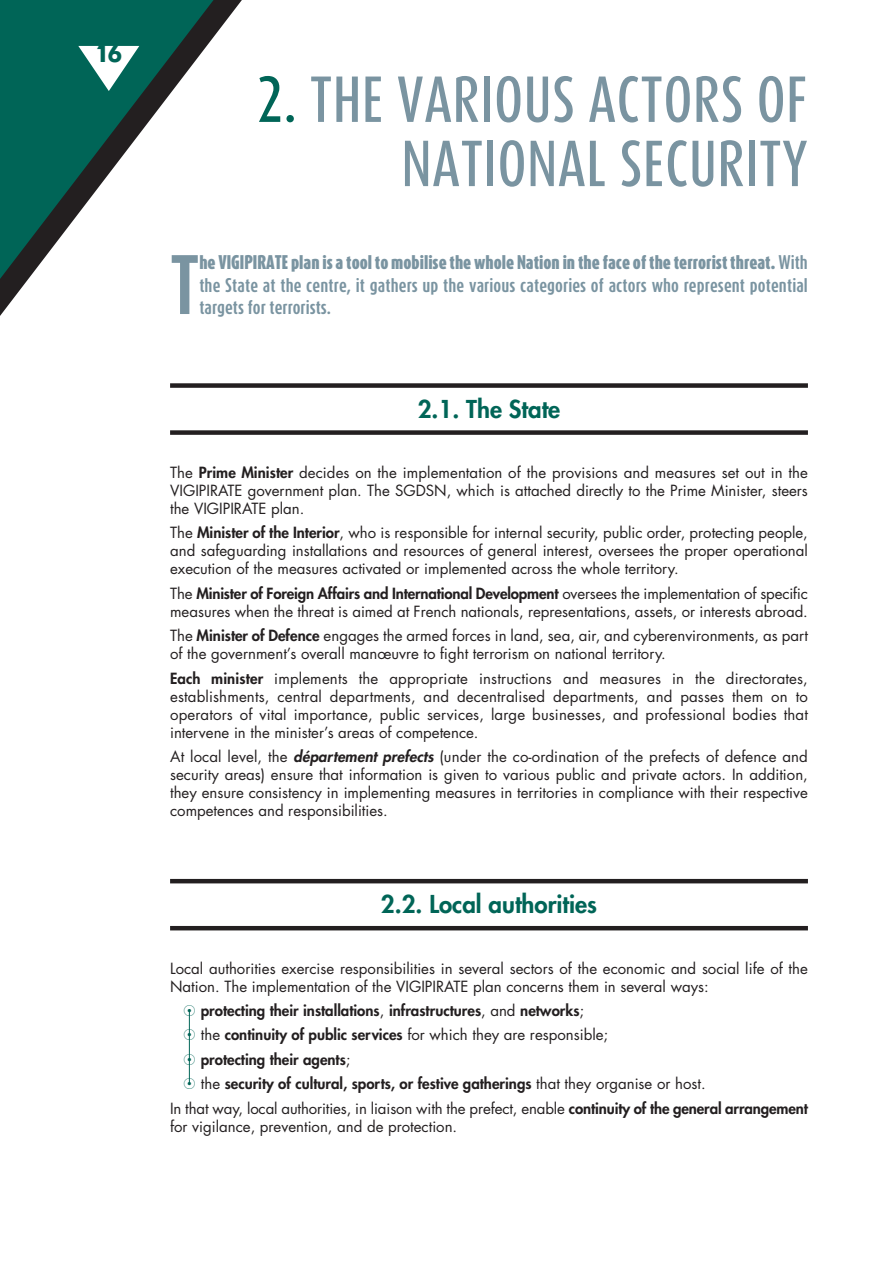
<style>
.page{position:relative;width:893px;height:1263px;background:#fff}
.page>*{position:absolute;margin:0;border:0;box-sizing:border-box;transform-origin:0 0}
.t1{font:700 70.05px "Dax Compact";color:#7a94a1}
.t2{font:500 54px/64.2px "Dax Compact";letter-spacing:.015em;color:#7a94a1;text-align:right}
.t3{font:800 24px "Futura Std";color:#006557}
.t4{font:700 23.7px "Futura BT";color:#006557}
.t5{font:700 16.5px/22.5px "Dax Compact";letter-spacing:.005em;color:#7a94a1;text-align:justify}
.t6{font:15px/18px "Futura Std";color:#231f20;text-align:justify}
.t7{font:800 15px "Futura Std";color:#231f20}
.s1{color:#006557}
.s2{font-weight:900}
.s3{font-weight:800}
.s4{font-weight:800;font-style:italic}
.s5{font-weight:400}
</style>
<div class="page">
<svg style="left:0;top:0;width:242px;height:316px"></svg>
<div style="left:170px;top:383px;width:638px;height:5px;background:#231f20"></div>
<div style="left:170px;top:430px;width:638px;height:5px;background:#231f20"></div>
<hr style="left:170px;top:879px;width:638px;height:4px;background:#231f20">
<hr style="left:170px;top:926px;width:638px;height:4px;background:#231f20">
<svg style="left:78px;top:46px;width:61px;height:45px"></svg>
<hr style="left:189px;top:1010px;width:1px;height:73px;background:#006557">
<svg style="left:188px;top:1010px;width:2px;height:6px"></svg>
<svg style="left:188px;top:1030px;width:2px;height:10px"></svg>
<svg style="left:188px;top:1054px;width:2px;height:11px"></svg>
<h3 class="t4" style="left:95px;top:44px;width:29px">16</h3>
<h2 class="t2" style="left:257px;top:67px;width:552px"><span class="s1">2.</span> THE VARIOUS ACTORS OF<br>NATIONAL SECURITY</h2>
<h1 class="t1" style="left:170px;top:239px;width:31px">T</h1>
<p class="t5" style="left:199px;top:251px;width:610px"><span class="s2">he VIGIPIRATE plan is a tool to mobilise the whole Nation in the face of the terrorist threat.</span> With the State at the centre, it gathers up the various categories of actors who represent potential targets for terrorists.</p>
<h3 class="t3" style="left:418px;top:397px;width:144px">2.1. The State</h3>
<p class="t6" style="left:170px;top:465px;width:639px">The <span class="s3">Prime Minister</span> decides on the implementation of the provisions and measures set out in the VIGIPIRATE government plan. The SGDSN, which is attached directly to the Prime Minister, steers the VIGIPIRATE plan.</p>
<p class="t6" style="left:170px;top:525px;width:639px">The <span class="s3">Minister of the Interior</span>, who is responsible for internal security, public order, protecting people, and safeguarding installations and resources of general interest, oversees the proper operational execution of the measures activated or implemented across the whole territory.</p>
<p class="t6" style="left:170px;top:586px;width:639px">The <span class="s3">Minister of Foreign Affairs and International Development</span> oversees the implementation of specific measures when the threat is aimed at French nationals, representations, assets, or interests abroad.</p>
<p class="t6" style="left:170px;top:628px;width:639px">The <span class="s3">Minister of Defence</span> engages the armed forces in land, sea, air, and cyberenvironments, as part of the government’s overall manœuvre to fight terrorism on national territory.</p>
<p class="t6" style="left:170px;top:670px;width:639px"><span class="s3">Each minister</span> implements the appropriate instructions and measures in the directorates, establishments, central departments, and decentralised departments, and passes them on to operators of vital importance, public services, large businesses, and professional bodies that intervene in the minister’s areas of competence.</p>
<p class="t6" style="left:170px;top:749px;width:639px">At local level, the <span class="s4">département prefects</span> (under the co-ordination of the prefects of defence and security areas) ensure that information is given to various public and private actors. In addition, they ensure consistency in implementing measures in territories in compliance with their respective competences and responsibilities.</p>
<h3 class="t3" style="left:381px;top:893px;width:218px">2.2. Local authorities</h3>
<p class="t6" style="left:170px;top:960px;width:639px">Local authorities exercise responsibilities in several sectors of the economic and social life of the<br>Nation. The implementation of the VIGIPIRATE plan concerns them in several ways:</p>
<p class="t7" style="left:201px;top:1003px;width:385px">protecting their installations<span class="s5">,</span> infrastructures<span class="s5">, and</span> networks<span class="s5">;</span></p>
<p class="t6" style="left:201px;top:1027px;width:409px">the <span class="s3">continuity of public services</span> for which they are responsible;</p>
<p class="t7" style="left:201px;top:1052px;width:151px">protecting their agents<span class="s5">;</span></p>
<p class="t7" style="left:201px;top:1076px;width:506px"><span class="s5">the</span> security of cultural, sports, or festive gatherings <span class="s5">that they organise or host.</span></p>
<p class="t6" style="left:170px;top:1100px;width:639px">In that way, local authorities, in liaison with the prefect, enable <span class="s3">continuity of the general arrangement</span></p>
<p class="t6" style="left:170px;top:1118px;width:289px">for vigilance, prevention, and de protection.</p>
</div>
